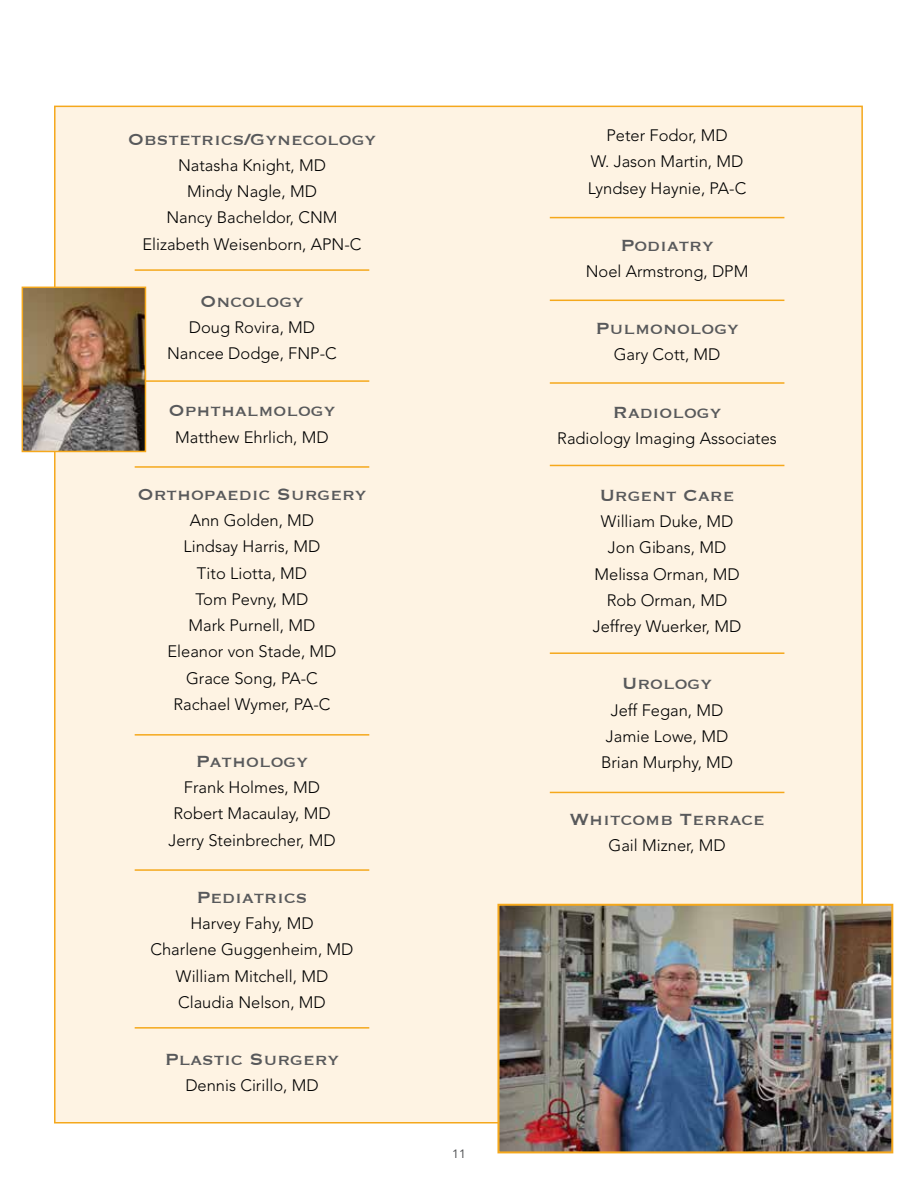
<style>
.page{position:relative;width:918px;height:1188px;background:#fff}
.page>*{position:absolute;margin:0;border:0;box-sizing:border-box;transform-origin:0 0}
.t1{font:21px "Copperplate";color:#58595b}
.t2{font:300 16.5px/26.2px "Avenir";color:#000;text-align:center}
.t3{font:12px "Avenir";color:#58595b}
</style>
<div class="page">
<div style="left:54px;top:106px;width:809px;height:1018px;background:#fef3e3;border:2px solid #f5a81c"></div>
<img style="left:500px;top:907px;width:390px;height:243px">
<div style="left:497px;top:904px;width:396px;height:249px;border:2px solid #f5a81c"></div>
<hr style="left:135px;top:269px;width:234px;height:2px;background:#f5a81c">
<hr style="left:550px;top:217px;width:234px;height:1px;background:#f5a81c">
<hr style="left:550px;top:300px;width:234px;height:1px;background:#f5a81c">
<hr style="left:550px;top:382px;width:234px;height:2px;background:#f5a81c">
<hr style="left:550px;top:465px;width:234px;height:1px;background:#f5a81c">
<hr style="left:550px;top:652px;width:234px;height:2px;background:#f5a81c">
<hr style="left:550px;top:792px;width:234px;height:1px;background:#f5a81c">
<hr style="left:135px;top:380px;width:234px;height:2px;background:#f5a81c">
<hr style="left:135px;top:466px;width:234px;height:2px;background:#f5a81c">
<hr style="left:135px;top:734px;width:234px;height:2px;background:#f5a81c">
<hr style="left:135px;top:869px;width:234px;height:2px;background:#f5a81c">
<hr style="left:135px;top:1027px;width:234px;height:2px;background:#f5a81c">
<img style="left:25px;top:290px;width:118px;height:159px">
<div style="left:22px;top:287px;width:124px;height:165px;border:2px solid #f5a81c"></div>
<p class="t1" style="left:128px;top:125px;width:250px">Obstetrics/Gynecology</p>
<p class="t2" style="left:142px;top:152px;width:221px">Natasha Knight, MD<br>Mindy Nagle, MD<br>Nancy Bacheldor, CNM<br>Elizabeth Weisenborn, APN-C</p>
<p class="t1" style="left:200px;top:287px;width:105px">Oncology</p>
<p class="t2" style="left:167px;top:314px;width:171px">Doug Rovira, MD<br>Nancee Dodge, FNP-C</p>
<p class="t1" style="left:169px;top:397px;width:168px">Ophthalmology</p>
<p class="t2" style="left:175px;top:424px;width:155px">Matthew Ehrlich, MD</p>
<p class="t1" style="left:137px;top:480px;width:231px">Orthopaedic Surgery</p>
<p class="t2" style="left:167px;top:507px;width:171px">Ann Golden, MD<br>Lindsay Harris, MD<br>Tito Liotta, MD<br>Tom Pevny, MD<br>Mark Purnell, MD<br>Eleanor von Stade, MD<br>Grace Song, PA-C<br>Rachael Wymer, PA-C</p>
<p class="t1" style="left:196px;top:748px;width:114px">Pathology</p>
<p class="t2" style="left:168px;top:774px;width:169px">Frank Holmes, MD<br>Robert Macaulay, MD<br>Jerry Steinbrecher, MD</p>
<p class="t1" style="left:197px;top:883px;width:112px">Pediatrics</p>
<p class="t2" style="left:151px;top:910px;width:204px">Harvey Fahy, MD<br>Charlene Guggenheim, MD<br>William Mitchell, MD<br>Claudia Nelson, MD</p>
<p class="t1" style="left:165px;top:1046px;width:176px">Plastic Surgery</p>
<p class="t2" style="left:185px;top:1072px;width:135px">Dennis Cirillo, MD</p>
<p class="t3" style="left:452px;top:1147px;width:15px">11</p>
<p class="t2" style="left:588px;top:122px;width:160px">Peter Fodor, MD<br>W. Jason Martin, MD<br>Lyndsey Haynie, PA-C</p>
<p class="t1" style="left:620px;top:231px;width:95px">Podiatry</p>
<p class="t2" style="left:586px;top:258px;width:164px">Noel Armstrong, DPM</p>
<p class="t1" style="left:595px;top:315px;width:145px">Pulmonology</p>
<p class="t2" style="left:614px;top:342px;width:108px">Gary Cott, MD</p>
<p class="t1" style="left:613px;top:398px;width:110px">Radiology</p>
<p class="t2" style="left:557px;top:425px;width:221px">Radiology Imaging Associates</p>
<p class="t1" style="left:600px;top:482px;width:136px">Urgent Care</p>
<p class="t2" style="left:593px;top:508px;width:150px">William Duke, MD<br>Jon Gibans, MD<br>Melissa Orman, MD<br>Rob Orman, MD<br>Jeffrey Wuerker, MD</p>
<p class="t1" style="left:622px;top:670px;width:91px">Urology</p>
<p class="t2" style="left:601px;top:697px;width:134px">Jeff Fegan, MD<br>Jamie Lowe, MD<br>Brian Murphy, MD</p>
<p class="t1" style="left:569px;top:806px;width:197px">Whitcomb Terrace</p>
<p class="t2" style="left:609px;top:833px;width:119px">Gail Mizner, MD</p>
</div>
